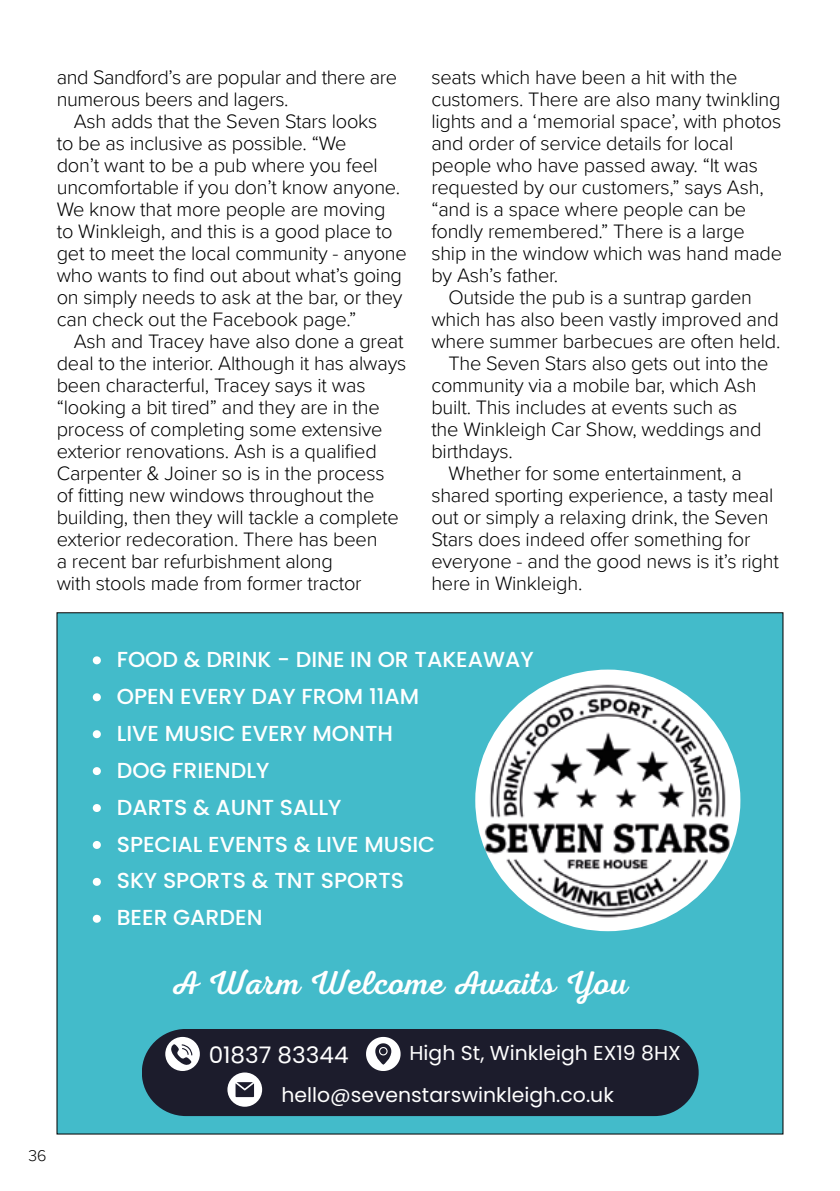
<style>
.page{position:relative;width:840px;height:1191px;background:#fff}
.page>*{position:absolute;margin:0;border:0;box-sizing:border-box;transform-origin:0 0}
.t1{font:33.6px "Nexa Script";color:#fff}
.t2{font:22.8px "Poppins";color:#fff}
.t3{font:500 21.8px/37px "Poppins";color:#fff}
.t4{font:20.2px/41.8px "Poppins";color:#fff}
.t5{font:300 20px/22px "Proxima Nova";letter-spacing:-.01em;color:#000}
.t6{font:300 16px "Proxima Nova";color:#000}
</style>
<div class="page">
<div style="left:57px;top:613px;width:725px;height:520px;background:#43bbca"></div>
<img style="left:475px;top:669px;width:265px;height:262px">
<div style="left:142px;top:1029px;width:556px;height:87px;background:#1c1c2c;border-radius:44px"></div>
<svg style="left:165px;top:1037px;width:35px;height:34px"></svg>
<svg style="left:366px;top:1037px;width:34px;height:34px"></svg>
<svg style="left:227px;top:1072px;width:35px;height:34px"></svg>
<svg style="left:93px;top:730px;width:8px;height:8px"></svg>
<svg style="left:93px;top:767px;width:8px;height:8px"></svg>
<svg style="left:93px;top:804px;width:8px;height:8px"></svg>
<svg style="left:93px;top:656px;width:8px;height:8px"></svg>
<svg style="left:93px;top:878px;width:8px;height:8px"></svg>
<svg style="left:93px;top:841px;width:8px;height:8px"></svg>
<svg style="left:93px;top:914px;width:8px;height:8px"></svg>
<svg style="left:93px;top:693px;width:8px;height:8px"></svg>
<p class="t5" style="left:57px;top:65px;width:342px">and Sandford’s are popular and there are numerous beers and lagers.</p>
<p class="t5" style="left:57px;top:109px;width:351px;text-indent:17px">Ash adds that the Seven Stars looks<br>to be as inclusive as possible. “We<br>don’t want to be a pub where you feel uncomfortable if you don’t know anyone.<br>We know that more people are moving to Winkleigh, and this is a good place to get to meet the local community - anyone who wants to find out about what’s going on simply needs to ask at the bar, or they can check out the Facebook page.”</p>
<p class="t5" style="left:57px;top:329px;width:351px;text-indent:17px">Ash and Tracey have also done a great deal to the interior. Although it has always been characterful, Tracey says it was “looking a bit tired” and they are in the process of completing some extensive exterior renovations. Ash is a qualified Carpenter &amp; Joiner so is in the process<br>of fitting new windows throughout the building, then they will tackle a complete exterior redecoration. There has been<br>a recent bar refurbishment along<br>with stools made from former tractor</p>
<p class="t5" style="left:431px;top:65px;width:307px">seats which have been a hit with the</p>
<p class="t5" style="left:431px;top:87px;width:350px">customers. There are also many twinkling</p>
<p class="t5" style="left:431px;top:109px;width:351px">lights and a ‘memorial space’, with photos</p>
<p class="t5" style="left:431px;top:131px;width:303px">and order of service details for local</p>
<p class="t5" style="left:431px;top:153px;width:328px">people who have passed away. “It was</p>
<p class="t5" style="left:431px;top:175px;width:333px">requested by our customers,” says Ash,</p>
<p class="t5" style="left:431px;top:197px;width:316px">“and is a space where people can be</p>
<p class="t5" style="left:431px;top:219px;width:315px">fondly remembered.” There is a large</p>
<p class="t5" style="left:431px;top:241px;width:352px">ship in the window which was hand made</p>
<p class="t5" style="left:431px;top:263px;width:128px">by Ash’s father.</p>
<p class="t5" style="left:448px;top:285px;width:305px">Outside the pub is a suntrap garden</p>
<p class="t5" style="left:431px;top:307px;width:349px">which has also been vastly improved and</p>
<p class="t5" style="left:431px;top:329px;width:350px">where summer barbecues are often held.</p>
<p class="t5" style="left:448px;top:351px;width:321px">The Seven Stars also gets out into the</p>
<p class="t5" style="left:431px;top:373px;width:326px">community via a mobile bar, which Ash</p>
<p class="t5" style="left:431px;top:395px;width:307px">built. This includes at events such as</p>
<p class="t5" style="left:431px;top:417px;width:331px">the Winkleigh Car Show, weddings and</p>
<p class="t5" style="left:431px;top:439px;width:83px">birthdays.</p>
<p class="t5" style="left:448px;top:461px;width:295px">Whether for some entertainment, a</p>
<p class="t5" style="left:431px;top:483px;width:343px">shared sporting experience, a tasty meal</p>
<p class="t5" style="left:431px;top:505px;width:338px">out or simply a relaxing drink, the Seven</p>
<p class="t5" style="left:431px;top:527px;width:320px">Stars does indeed offer something for</p>
<p class="t5" style="left:431px;top:549px;width:349px">everyone - and the good news is it’s right</p>
<p class="t5" style="left:431px;top:571px;width:152px">here in Winkleigh.</p>
<p class="t6" style="left:28px;top:1143px;width:20px">36</p>
<p class="t3" style="left:117px;top:641px;width:418px">FOOD &amp; DRINK - DINE IN OR TAKEAWAY</p>
<p class="t3" style="left:117px;top:678px;width:304px">OPEN EVERY DAY FROM 11AM</p>
<p class="t3" style="left:117px;top:715px;width:277px">LIVE MUSIC EVERY MONTH<br>DOG FRIENDLY<br>DARTS &amp; AUNT SALLY</p>
<p class="t3" style="left:117px;top:825px;width:320px">SPECIAL EVENTS &amp; LIVE MUSIC</p>
<p class="t3" style="left:117px;top:862px;width:289px">SKY SPORTS &amp; TNT SPORTS</p>
<p class="t3" style="left:117px;top:899px;width:147px">BEER GARDEN</p>
<h1 class="t1" style="left:171px;top:962px;width:458px">A Warm Welcome Awaits You</h1>
<p class="t4" style="left:281px;top:1032px;width:401px;text-indent:128px">High St, Winkleigh EX19 8HX hello@sevenstarswinkleigh.co.uk</p>
<p class="t2" style="left:208px;top:1041px;width:141px">01837 83344</p>
</div>
